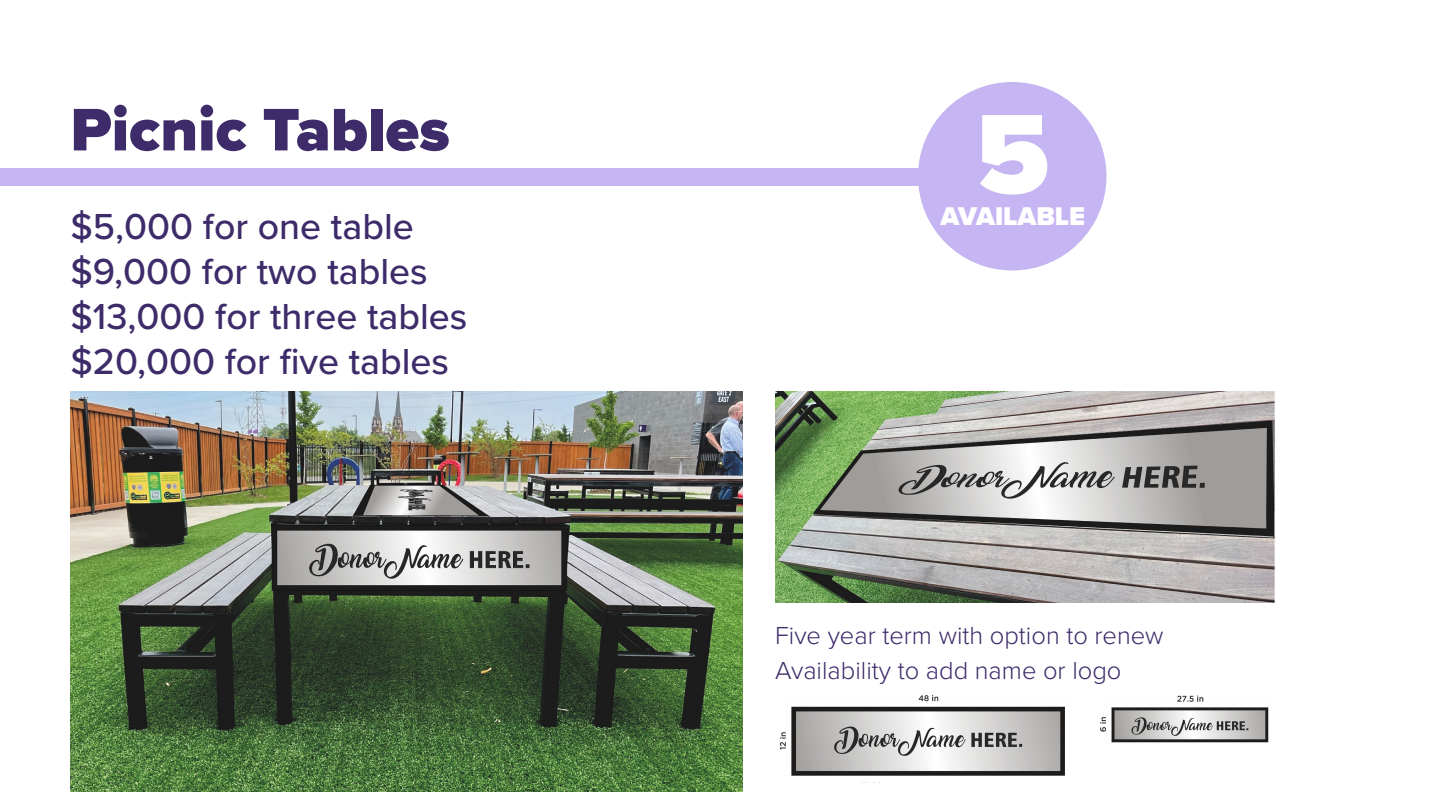
<style>
.page{position:relative;width:1440px;height:810px;background:#fff}
.page>*{position:absolute;margin:0;border:0;box-sizing:border-box;transform-origin:0 0}
.t1{font:900 117.15px "Proxima Nova";color:#fff}
.t2{font:900 62.25px "Proxima Nova";color:#3d2b6a}
.t3{font:500 37.5px "Proxima Nova";color:#3d2b6a}
.t4{font:900 26.62px "Proxima Nova";color:#fff}
.t5{font:300 25.5px "Proxima Nova";color:#3d2b6a}
</style>
<div class="page">
<img style="left:779px;top:695px;width:286px;height:88px">
<div style="left:0;top:168px;width:968px;height:18px;background:#c5b5f2"></div>
<img style="left:775px;top:392px;width:500px;height:211px">
<div style="left:918px;top:82px;width:189px;height:189px;background:#c5b5f2;border-radius:50%"></div>
<img style="left:70px;top:392px;width:672px;height:399px">
<img style="left:1100px;top:695px;width:169px;height:48px">
<p class="t2" style="left:70px;top:83px;width:381px">Picnic Tables</p>
<p class="t3" style="left:70px;top:199px;width:345px">$5,000 for one table</p>
<p class="t3" style="left:70px;top:244px;width:359px">$9,000 for two tables</p>
<p class="t3" style="left:70px;top:289px;width:398px">$13,000 for three tables</p>
<p class="t3" style="left:70px;top:334px;width:380px">$20,000 for five tables</p>
<p class="t1" style="left:976px;top:67px;width:75px">5</p>
<p class="t4" style="left:940px;top:196px;width:146px">AVAILABLE</p>
<p class="t5" style="left:775px;top:617px;width:390px">Five year term with option to renew</p>
<p class="t5" style="left:775px;top:651px;width:348px">Availability to add name or logo</p>
</div>
